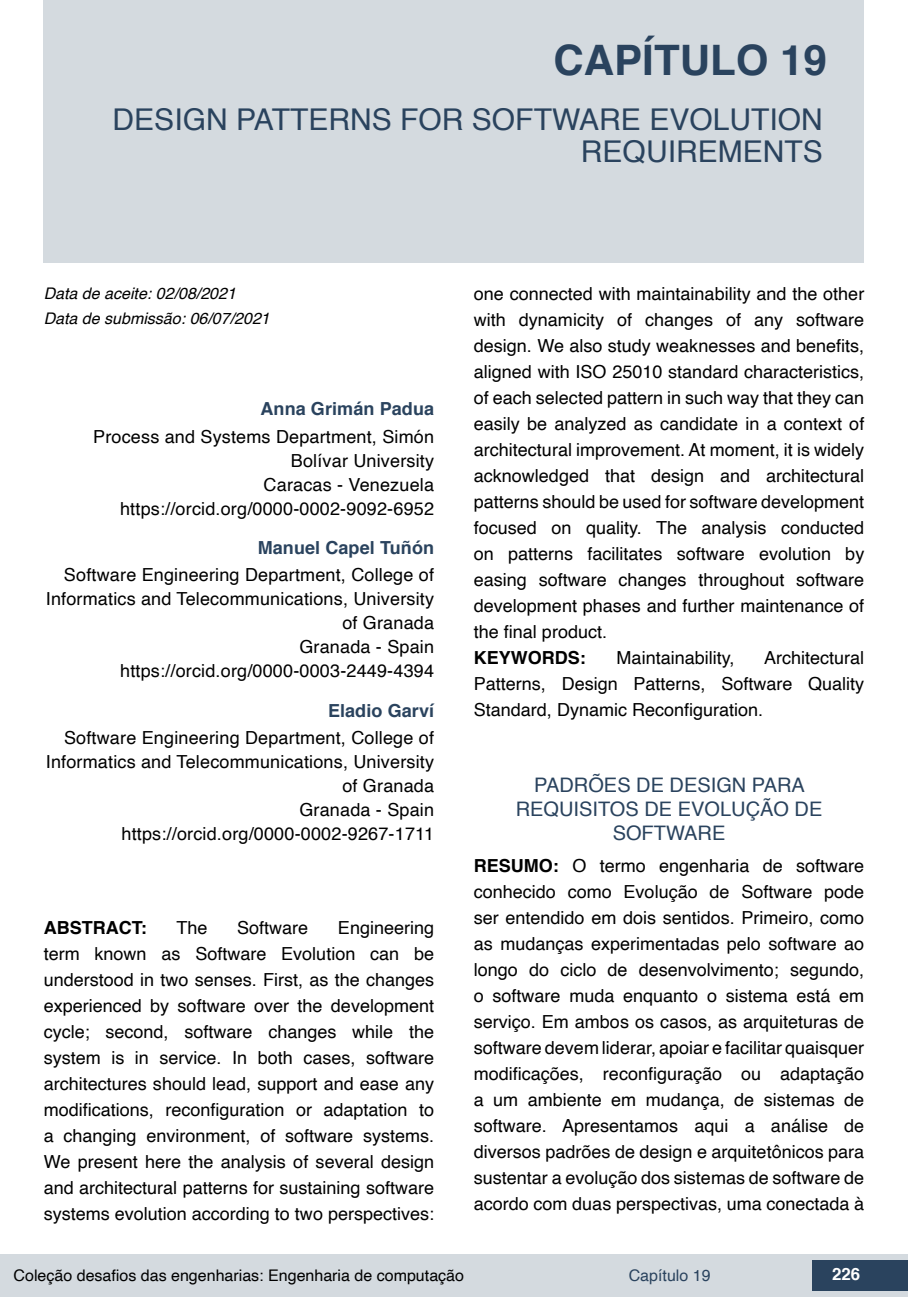
<style>
.page{position:relative;width:908px;height:1304px;background:#fff}
.page>*{position:absolute;margin:0;border:0;box-sizing:border-box;transform-origin:0 0}
.t1{font:700 42px "Helvetica";color:#2a435e}
.t2{font:30px/32px "Helvetica";color:#2a435e;text-align:right}
.t3{font:20px/24px "Helvetica";color:#2a435e;text-align:center}
.t4{font:18px/26px "Helvetica";letter-spacing:.01em;color:#000;text-align:justify}
.t5{font:700 18px "Helvetica";letter-spacing:.005em;color:#2a435e}
.t6{font:700 18px "Helvetica";color:#000}
.t7{font:700 16.8px "Helvetica";color:#fff}
.t8{font:16px "Helvetica";color:#000}
.t9{font:italic 16px "Helvetica";color:#000}
.t10{font:16px "Helvetica";color:#2a435e}
.s1{font-weight:700}
</style>
<div class="page">
<div style="left:0;top:1254px;width:906px;height:43px;background:#d4dadf"></div>
<div style="left:812px;top:1261px;width:95px;height:30px;background:#2a435e"></div>
<div style="left:44px;top:0;width:819px;height:263px;background:#d4dadf"></div>
<h1 class="t1" style="left:553px;top:26px;width:275px">CAPÍTULO 19</h1>
<h2 class="t2" style="left:113px;top:104px;width:711px">DESIGN PATTERNS FOR SOFTWARE EVOLUTION<br>REQUIREMENTS</h2>
<p class="t9" style="left:44px;top:280px;width:194px">Data de aceite: 02/08/2021</p>
<p class="t9" style="left:44px;top:306px;width:227px">Data de submissão: 06/07/2021</p>
<p class="t5" style="left:260px;top:395px;width:175px">Anna Grimán Padua</p>
<p class="t4" style="left:93px;top:425px;width:342px;line-height:24px;text-align:right">Process and Systems Department, Simón<br>Bolívar University<br>Caracas - Venezuela https://orcid.org/0000-0002-9092-6952</p>
<p class="t5" style="left:257px;top:533px;width:178px">Manuel Capel Tuñón</p>
<p class="t4" style="left:46px;top:564px;width:389px;line-height:24px;text-align:right">Software Engineering Department, College of Informatics and Telecommunications, University of Granada<br>Granada - Spain https://orcid.org/0000-0003-2449-4394</p>
<p class="t5" style="left:328px;top:696px;width:108px">Eladio Garví</p>
<p class="t4" style="left:46px;top:726px;width:389px;line-height:24px;text-align:right">Software Engineering Department, College of Informatics and Telecommunications, University of Granada<br>Granada - Spain https://orcid.org/0000-0002-9267-1711</p>
<p class="t6" style="left:44px;top:913px;width:104px">ABSTRACT:</p>
<p class="t4" style="left:176px;top:915px;width:33px">The</p>
<p class="t4" style="left:237px;top:915px;width:73px">Software</p>
<p class="t4" style="left:44px;top:915px;width:392px;text-indent:294px">Engineering term known as Software Evolution can be understood in two senses. First, as the changes experienced by software over the development cycle; second, software changes while the system is in service. In both cases, software architectures should lead, support and ease any modifications, reconfiguration or adaptation to a changing environment, of software systems.<br>We present here the analysis of several design and architectural patterns for sustaining software systems evolution according to two perspectives:</p>
<p class="t4" style="left:473px;top:281px;width:392px">one connected with maintainability and the other with dynamicity of changes of any software design. We also study weaknesses and benefits, aligned with ISO 25010 standard characteristics, of each selected pattern in such way that they can easily be analyzed as candidate in a context of architectural improvement. At moment, it is widely acknowledged that design and architectural patterns should be used for software development focused on quality. The analysis conducted on patterns facilitates software evolution by easing software changes throughout software development phases and further maintenance of the final product.</p>
<p class="t6" style="left:473px;top:643px;width:113px">KEYWORDS:</p>
<p class="t4" style="left:616px;top:645px;width:119px">Maintainability,</p>
<p class="t4" style="left:473px;top:645px;width:392px;text-indent:290px">Architectural Patterns, Design Patterns, Software Quality Standard, Dynamic Reconfiguration.</p>
<p class="t3" style="left:515px;top:774px;width:308px">PADRÕES DE DESIGN PARA<br>REQUISITOS DE EVOLUÇÃO DE<br>SOFTWARE</p>
<p class="t4" style="left:473px;top:853px;width:392px"><span class="s1">RESUMO:</span> O termo engenharia de software conhecido como Evolução de Software pode ser entendido em dois sentidos. Primeiro, como as mudanças experimentadas pelo software ao longo do ciclo de desenvolvimento; segundo, o software muda enquanto o sistema está em serviço. Em ambos os casos, as arquiteturas de software devem liderar, apoiar e facilitar quaisquer modificações, reconfiguração ou adaptação a um ambiente em mudança, de sistemas de software. Apresentamos aqui a análise de diversos padrões de design e arquitetônicos para sustentar a evolução dos sistemas de software de acordo com duas perspectivas, uma conectada à</p>
<p class="t8" style="left:14px;top:1263px;width:452px">Coleção desafios das engenharias: Engenharia de computação</p>
<p class="t10" style="left:628px;top:1263px;width:83px">Capítulo 19</p>
<p class="t7" style="left:831px;top:1261px;width:30px">226</p>
</div>
